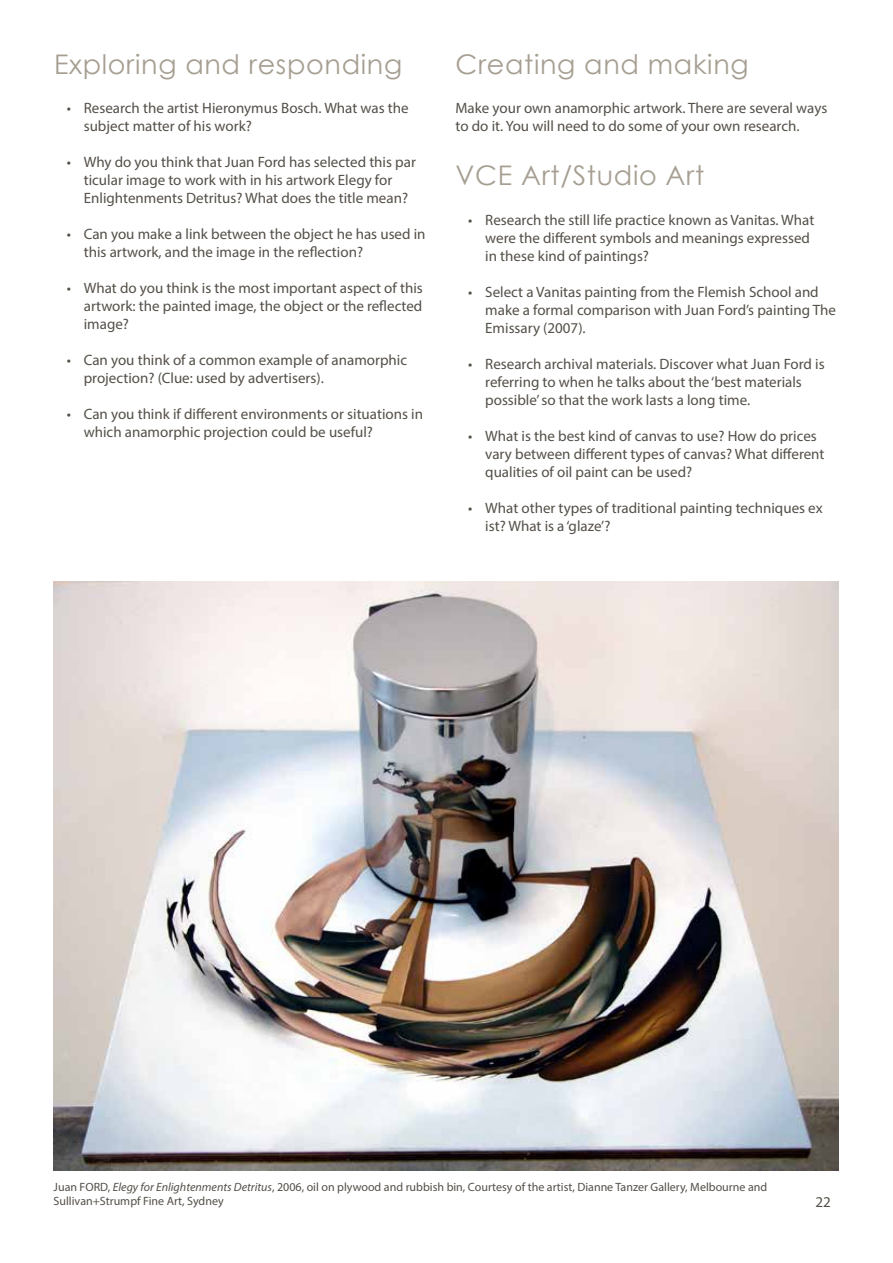
<style>
.page{position:relative;width:893px;height:1263px;background:#fff}
.page>*{position:absolute;margin:0;border:0;box-sizing:border-box;transform-origin:0 0}
.t1{font:27px "Century Gothic";letter-spacing:.025em;color:#a69e91}
.t2{font:15px/18px "Myriad Pro";color:#544f48}
.t3{font:12px/14.4px "Myriad Pro";color:#544f48}
.s1{font-style:italic}
</style>
<div class="page">
<img style="left:54px;top:582px;width:785px;height:589px">
<h1 class="t1" style="left:54px;top:45px;width:350px">Exploring and responding</h1>
<p class="t2" style="left:84px;top:99px;width:326px;text-indent:-17px">• Research the artist Hieronymus Bosch. What was the subject matter of his work?</p>
<p class="t2" style="left:84px;top:153px;width:334px;text-indent:-17px">• Why do you think that Juan Ford has selected this par ticular image to work with in his artwork Elegy for<br>Enlightenments Detritus? What does the title mean?</p>
<p class="t2" style="left:84px;top:225px;width:343px;text-indent:-17px">• Can you make a link between the object he has used in this artwork, and the image in the reflection?</p>
<p class="t2" style="left:84px;top:279px;width:340px;text-align:justify;text-indent:-17px">• What do you think is the most important aspect of this artwork: the painted image, the object or the reflected image?</p>
<p class="t2" style="left:84px;top:351px;width:325px;text-indent:-17px">• Can you think of a common example of anamorphic projection? (Clue: used by advertisers).</p>
<p class="t2" style="left:84px;top:405px;width:341px;text-indent:-17px">• Can you think if different environments or situations in which anamorphic projection could be useful?</p>
<h1 class="t1" style="left:455px;top:45px;width:295px">Creating and making</h1>
<p class="t2" style="left:455px;top:99px;width:373px">Make your own anamorphic artwork. There are several ways to do it. You will need to do some of your own research.</p>
<h1 class="t1" style="left:455px;top:157px;width:250px">VCE Art/Studio Art</h1>
<p class="t2" style="left:485px;top:211px;width:331px;text-indent:-17px">• Research the still life practice known as Vanitas. What were the different symbols and meanings expressed in these kind of paintings?</p>
<p class="t2" style="left:485px;top:283px;width:352px;text-indent:-17px">• Select a Vanitas painting from the Flemish School and make a formal comparison with Juan Ford’s painting The<br>Emissary (2007).</p>
<p class="t2" style="left:485px;top:355px;width:341px;text-indent:-17px">• Research archival materials. Discover what Juan Ford is referring to when he talks about the ‘best materials possible’ so that the work lasts a long time.</p>
<p class="t2" style="left:485px;top:427px;width:341px;text-indent:-17px">• What is the best kind of canvas to use? How do prices vary between different types of canvas? What different qualities of oil paint can be used?</p>
<p class="t2" style="left:485px;top:499px;width:339px;text-indent:-17px">• What other types of traditional painting techniques ex ist? What is a ‘glaze’?</p>
<p class="t3" style="left:54px;top:1179px;width:715px">Juan FORD, <span class="s1">Elegy for Enlightenments Detritus</span>, 2006, oil on plywood and rubbish bin, Courtesy of the artist, Dianne Tanzer Gallery, Melbourne and<br>Sullivan+Strumpf Fine Art, Sydney</p>
<p class="t2" style="left:816px;top:1192px;width:17px">22</p>
</div>
